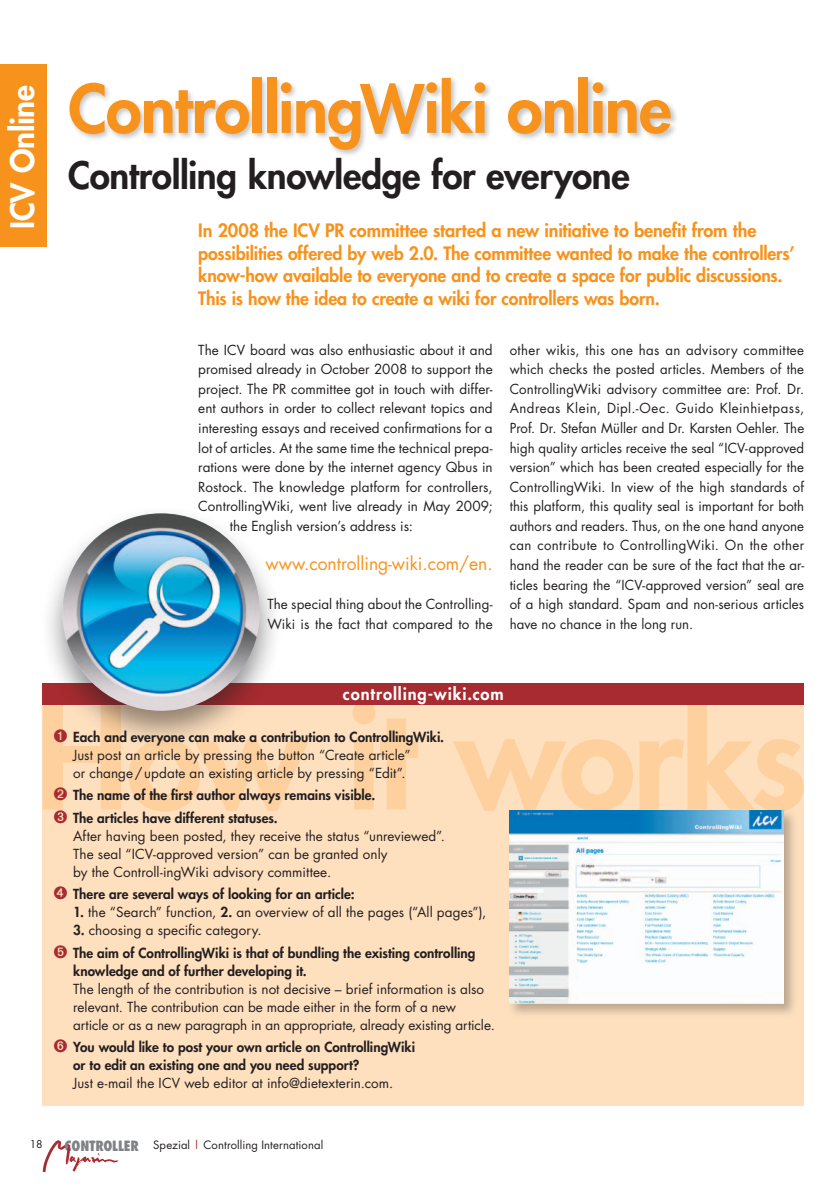
<style>
.page{position:relative;width:834px;height:1191px;background:#fff}
.page>*{position:absolute;margin:0;border:0;box-sizing:border-box;transform-origin:0 0}
.t1{font:800 64.8px "Futura";letter-spacing:-.02em;color:#f7931d}
.t2{font:800 36.75px "Futura";letter-spacing:-.01em;color:#231f20}
.t3{font:800 31.5px "Futura";letter-spacing:-.005em;color:#fff}
.t4{font:800 18px/22.5px "Futura";letter-spacing:-.005em;color:#f7931d}
.t5{font:18px "Futura";color:#f7931d}
.t6{font:800 16.5px "Futura";letter-spacing:.055em;color:#fff}
.t7{font:13.5px/19.5px "Futura";letter-spacing:.005em;color:#231f20}
.t8{font:800 13.5px/22.5px "Futura";letter-spacing:.005em;color:#231f20}
.t9{font:11.25px "Futura";letter-spacing:.01em;color:#231f20}
.t10{font:10.5px "Futura";color:#231f20}
.s1{color:#a72b30}
.s2{font-weight:800}
.s3{font-weight:400}
.s4{font-weight:800;font-stretch:condensed;font-size:13.8px;color:#808285}
</style>
<div class="page">
<img style="left:43px;top:1140px;width:14px;height:32px">
<img style="left:57px;top:1140px;width:62px;height:32px">
<div style="left:0;top:64px;width:47px;height:183px;background:#f7931d"></div>
<div style="left:43px;top:703px;width:761px;height:403px;background:#fee0bf"></div>
<div style="left:68px;top:76px;width:610px;height:81px;background:#231f20;opacity:.25"></div>
<svg style="left:43px;top:705px;width:760px;height:106px"></svg>
<div style="left:43px;top:683px;width:761px;height:22px;background:#a72b30"></div>
<div style="left:507px;top:807px;width:290px;height:210px;background:#231f20;opacity:.3"></div>
<img style="left:509px;top:810px;width:274px;height:193px">
<div style="left:37px;top:503px;width:244px;height:244px;background:#231f20;opacity:.5"></div>
<img style="left:62px;top:513px;width:198px;height:198px;border-radius:99px">
<h3 class="t3" style="left:1px;top:229px;width:146px;rotate:-90deg">ICV Online</h3>
<h1 class="t1" style="left:68px;top:66px;width:604px">ControllingWiki online</h1>
<h2 class="t2" style="left:68px;top:151px;width:563px">Controlling knowledge for everyone</h2>
<p class="t4" style="left:198px;top:219px;width:597px">In 2008 the ICV PR committee started a new initiative to benefit from the possibilities offered by web 2.0. The committee wanted to make the controllers’ know-how available to everyone and to create a space for public discussions.<br>This is how the idea to create a wiki for controllers was born.</p>
<p class="t7" style="left:198px;top:340px;width:296px">The ICV board was also enthusiastic about it and</p>
<p class="t7" style="left:198px;top:359px;width:296px">promised already in October 2008 to support the</p>
<p class="t7" style="left:198px;top:379px;width:296px">project. The PR committee got in touch with differ-</p>
<p class="t7" style="left:198px;top:398px;width:296px">ent authors in order to collect relevant topics and</p>
<p class="t7" style="left:198px;top:418px;width:296px">interesting essays and received confirmations for a</p>
<p class="t7" style="left:198px;top:438px;width:296px">lot of articles. At the same time the technical prepa-</p>
<p class="t7" style="left:198px;top:457px;width:296px">rations were done by the internet agency Qbus in</p>
<p class="t7" style="left:198px;top:477px;width:296px">Rostock. The knowledge platform for controllers,</p>
<p class="t7" style="left:198px;top:496px;width:296px">ControllingWiki, went live already in May 2009;</p>
<p class="t7" style="left:230px;top:516px;width:184px">the English version’s address is:</p>
<h3 class="t5" style="left:265px;top:551px;width:229px">www.controlling-wiki.com/en.</h3>
<p class="t7" style="left:267px;top:594px;width:227px">The special thing about the Controlling-<br>Wiki is the fact that compared to the</p>
<p class="t7" style="left:509px;top:340px;width:296px;text-align:justify">other wikis, this one has an advisory committee which checks the posted articles. Members of the ControllingWiki advisory committee are: Prof. Dr.<br>Andreas Klein, Dipl.-Oec. Guido Kleinhietpass, Prof. Dr. Stefan Müller and Dr. Karsten Oehler. The high quality articles receive the seal “ICV-approved version” which has been created especially for the ControllingWiki. In view of the high standards of this platform, this quality seal is important for both authors and readers. Thus, on the one hand anyone can contribute to ControllingWiki. On the other hand the reader can be sure of the fact that the ar&shy;ticles bearing the “ICV-approved version” seal are of a high standard. Spam and non-serious articles have no chance in the long run.</p>
<p class="t6" style="left:343px;top:683px;width:162px">controlling-wiki.com</p>
<p class="t7" style="left:73px;top:727px;width:372px;line-height:18px;text-indent:-20px"><span class="s1">➊</span> <span class="s2">Each and everyone can make a contribution to ControllingWiki.<br></span>Just post an article by pressing the button “Create article”<br>or change/update an existing article by pressing “Edit”.</p>
<p class="t8" style="left:54px;top:783px;width:323px"><span class="s1">➋</span> The name of the first author always remains visible.<br><span class="s1">➌</span> The articles have different statuses.</p>
<p class="t7" style="left:73px;top:826px;width:373px;line-height:18px">After having been posted, they receive the status “unreviewed”.<br>The seal “ICV-approved version” can be granted only<br>by the Controll-ingWiki advisory committee.</p>
<p class="t8" style="left:54px;top:882px;width:302px"><span class="s1">➍</span> There are several ways of looking for an article:</p>
<p class="t7" style="left:73px;top:902px;width:414px"><span class="s2">1.</span> the “Search” function, <span class="s2">2.</span> an overview of all the pages (“All pages”),</p>
<p class="t8" style="left:54px;top:918px;width:423px;text-indent:20px">3. <span class="s3">choosing a specific category.<br></span><span class="s1">➎</span> The aim of ControllingWiki is that of bundling the existing controlling</p>
<p class="t8" style="left:73px;top:959px;width:235px">knowledge and of further developing it.</p>
<p class="t7" style="left:73px;top:979px;width:423px;line-height:18px">The length of the contribution is not decisive – brief information is also relevant. The contribution can be made either in the form of a new article or as a new paragraph in an appropriate, already existing article.</p>
<p class="t8" style="left:73px;top:1038px;width:343px;line-height:18px;text-indent:-20px"><span class="s1">➏</span> You would like to post your own article on ControllingWiki or to edit an existing one and you need support?</p>
<p class="t7" style="left:73px;top:1073px;width:321px">Just e-mail the ICV web editor at info@dietexterin.com.</p>
<p class="t10" style="left:30px;top:1137px;width:14px">18</p>
<p class="t9" style="left:65px;top:1136px;width:260px"><span class="s4">CONTROLLER</span> Spezial <span class="s1">|</span> Controlling International</p>
</div>
